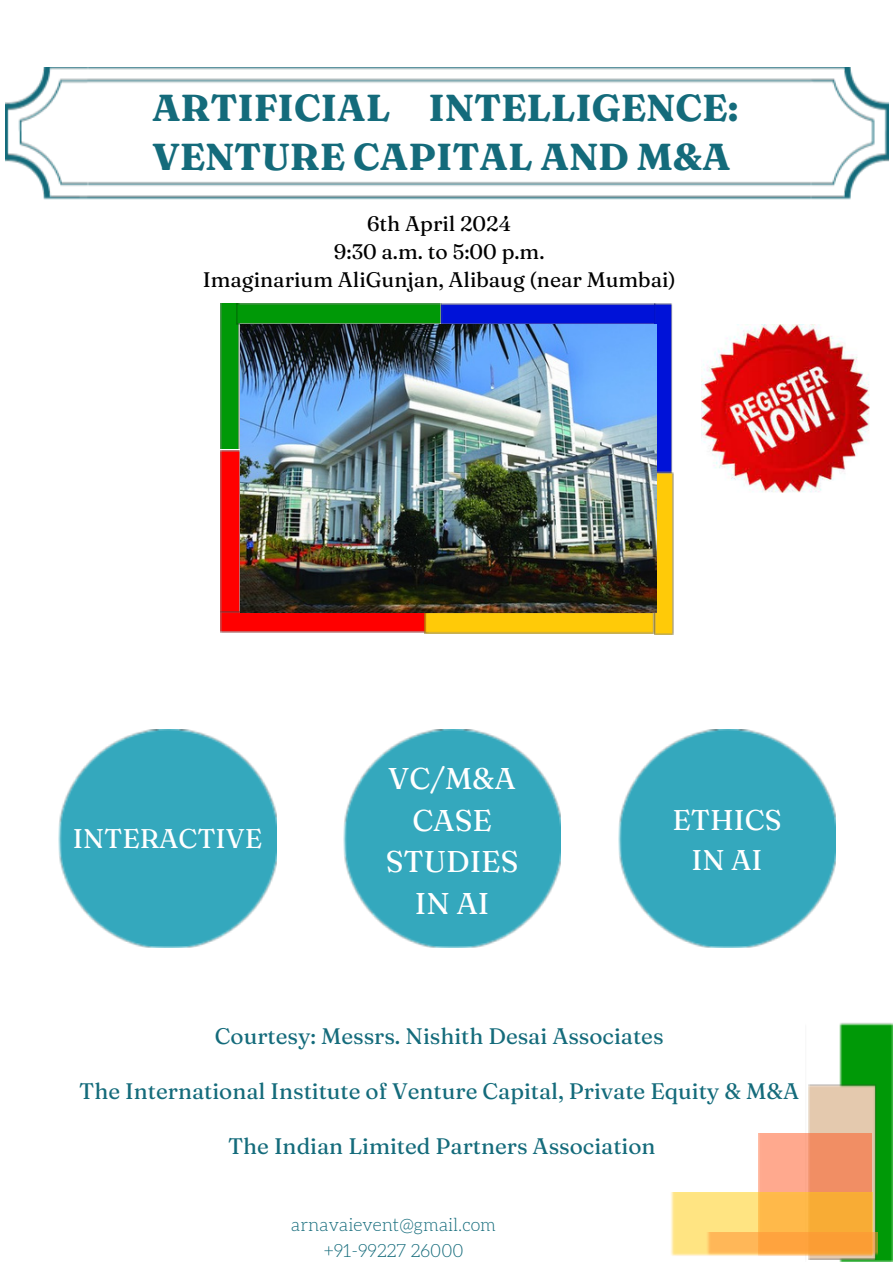
<style>
.page{position:relative;width:894px;height:1264px;background:#fff}
.page>*{position:absolute;margin:0;border:0;box-sizing:border-box;transform-origin:0 0}
.t1{font:700 37.5px/48.3px "Fraunces 9 pt";color:#146b7b}
.t2{font:30px/41.7px "Fraunces 9 pt";color:#fff;text-align:center}
.t3{font:28.5px/39.3px "Fraunces 9 pt";color:#fff;text-align:center}
.t4{font:27px "Fraunces 9 pt";color:#fff}
.t5{font:22.35px "Fraunces 9 pt";color:#146b7b}
.t6{font:21px/28.2px "Fraunces 9 pt";color:#000;text-align:center}
.t7{font:300 18px/25.8px "Aleo";color:#146b7b;text-align:center}
</style>
<div class="page">
<img style="left:845px;top:102px;width:48px;height:1017px">
<img style="left:805px;top:1022px;width:86px;height:239px">
<img style="left:808px;top:1084px;width:67px;height:175px">
<img style="left:758px;top:1133px;width:113px;height:58px">
<img style="left:671px;top:1191px;width:200px;height:65px">
<img style="left:706px;top:1232px;width:171px;height:22px">
<img style="left:6px;top:67px;width:882px;height:132px">
<img style="left:221px;top:303px;width:19px;height:308px">
<img style="left:236px;top:303px;width:418px;height:22px">
<img style="left:654px;top:303px;width:19px;height:331px">
<img style="left:220px;top:611px;width:205px;height:22px">
<img style="left:425px;top:612px;width:229px;height:22px">
<img style="left:59px;top:730px;width:217px;height:217px">
<img style="left:343px;top:730px;width:217px;height:217px">
<img style="left:618px;top:730px;width:217px;height:217px">
<img style="left:240px;top:324px;width:416px;height:288px">
<img style="left:701px;top:325px;width:168px;height:167px">
<h4 class="t1" style="left:152px;top:84px;width:588px">ARTIFICIAL INTELLIGENCE:<br>VENTURE CAPITAL AND M&amp;A</h4>
<p class="t6" style="left:203px;top:209px;width:474px">6th April 2024<br>9:30 a.m. to 5:00 p.m.<br>Imaginarium AliGunjan, Alibaug (near Mumbai)</p>
<p class="t4" style="left:73px;top:821px;width:191px">INTERACTIVE</p>
<p class="t2" style="left:386px;top:757px;width:134px">VC/M&amp;A<br>CASE<br>STUDIES<br>IN AI</p>
<p class="t3" style="left:672px;top:800px;width:111px">ETHICS<br>IN AI</p>
<p class="t5" style="left:215px;top:1022px;width:450px">Courtesy: Messrs. Nishith Desai Associates</p>
<p class="t5" style="left:79px;top:1077px;width:721px">The International Institute of Venture Capital, Private Equity &amp; M&amp;A</p>
<p class="t5" style="left:228px;top:1132px;width:429px">The Indian Limited Partners Association</p>
<p class="t7" style="left:291px;top:1212px;width:206px">arnavaievent@gmail.com +91-99227 26000</p>
</div>
